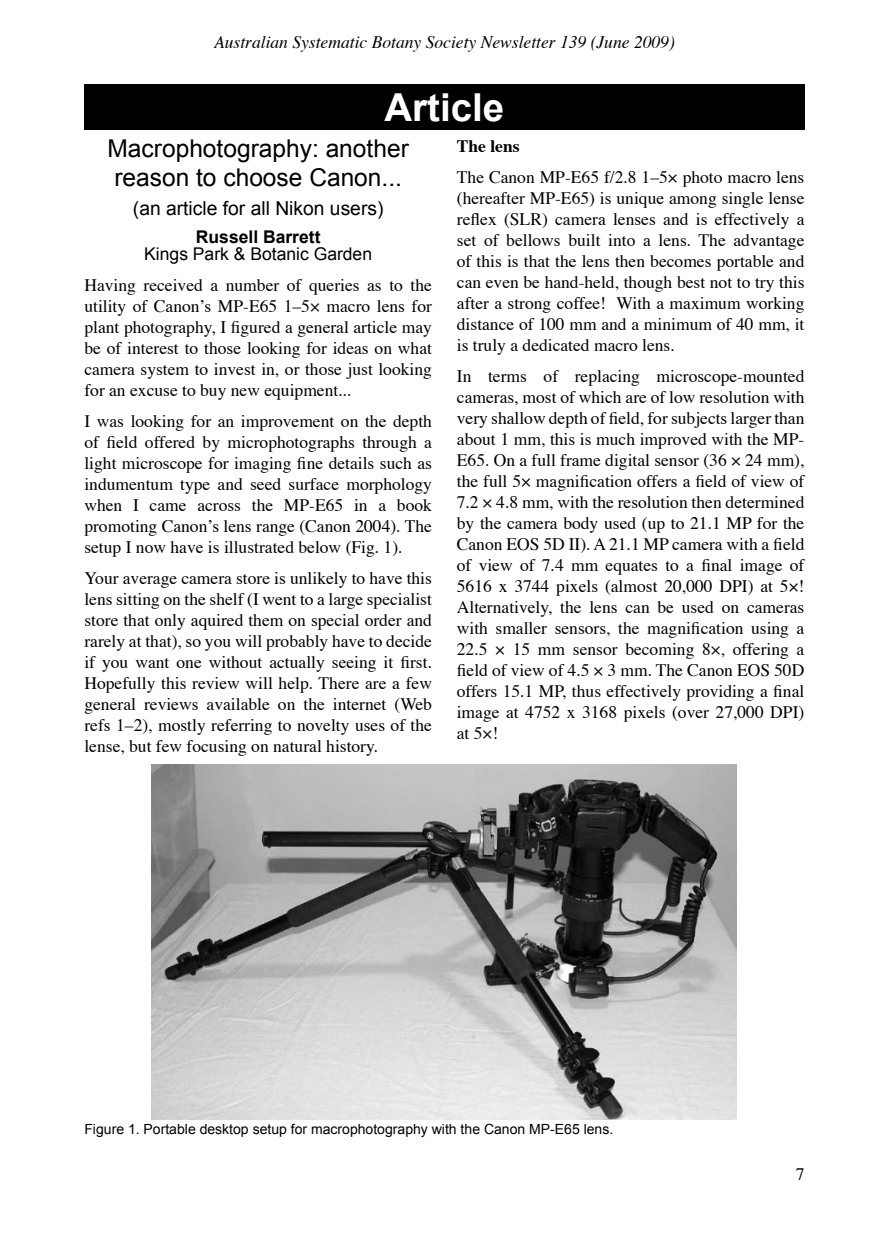
<style>
.page{position:relative;width:874px;height:1241px;background:#fff}
.page>*{position:absolute;margin:0;border:0;box-sizing:border-box;transform-origin:0 0}
.t1{font:700 38.5px "Arial";color:#fff}
.t2{font:24.5px/29.4px "Arial";color:#000}
.t3{font:19.25px "Arial";color:#000}
.t4{font:17.5px/21px "Times";color:#000;text-align:justify}
.t5{font:italic 17.5px "Times";color:#000}
.t6{font:17.5px "Arial";color:#000}
.t7{font:700 17.5px "Arial";color:#000}
.t8{font:700 17.5px "Times";color:#000}
.t9{font:14px "Arial";color:#000}
</style>
<div class="page">
<div style="left:84px;top:84px;width:720px;height:45px;background:#000"></div>
<img style="left:151px;top:764px;width:585px;height:355px">
<p class="t5" style="left:214px;top:26px;width:462px">Australian Systematic Botany Society Newsletter 139 (June 2009)</p>
<h1 class="t1" style="left:384px;top:82px;width:121px">Article</h1>
<h2 class="t2" style="left:107px;top:133px;width:302px">Macrophotography: another reason to choose Canon...</h2>
<p class="t3" style="left:133px;top:196px;width:252px">(an article for all Nikon users)</p>
<p class="t7" style="left:196px;top:225px;width:126px">Russell Barrett</p>
<p class="t6" style="left:144px;top:243px;width:229px">Kings Park &amp; Botanic Garden</p>
<p class="t4" style="left:84px;top:273px;width:349px">Having received a number of queries as to the utility of Canon’s MP-E65 1–5× macro lens for plant photography, I figured a general article may be of interest to those looking for ideas on what camera system to invest in, or those just looking for an excuse to buy new equipment...</p>
<p class="t4" style="left:84px;top:409px;width:349px">I was looking for an improvement on the depth of field offered by microphotographs through a light microscope for imaging fine details such as indumentum type and seed surface morphology when I came across the MP-E65 in a book promoting Canon’s lens range (Canon 2004). The setup I now have is illustrated below (Fig. 1).</p>
<p class="t4" style="left:84px;top:566px;width:349px">Your average camera store is unlikely to have this lens sitting on the shelf (I went to a large specialist store that only aquired them on special order and rarely at that), so you will probably have to decide if you want one without actually seeing it first.<br>Hopefully this review will help. There are a few general reviews available on the internet (Web refs 1–2), mostly referring to novelty uses of the lense, but few focusing on natural history.</p>
<p class="t8" style="left:456px;top:129px;width:64px">The lens</p>
<p class="t4" style="left:456px;top:165px;width:349px">The Canon MP-E65 f/2.8 1–5× photo macro lens (hereafter MP-E65) is unique among single lense reflex (SLR) camera lenses and is effectively a set of bellows built into a lens. The advantage of this is that the lens then becomes portable and can even be hand-held, though best not to try this after a strong coffee! With a maximum working distance of 100 mm and a minimum of 40 mm, it is truly a dedicated macro lens.</p>
<p class="t4" style="left:456px;top:364px;width:349px">In terms of replacing microscope-mounted cameras, most of which are of low resolution with very shallow depth of field, for subjects larger than about 1 mm, this is much improved with the MP-E65. On a full frame digital sensor (36 × 24 mm), the full 5× magnification offers a field of view of 7.2 × 4.8 mm, with the resolution then determined by the camera body used (up to 21.1 MP for the Canon EOS 5D II). A 21.1 MP camera with a field of view of 7.4 mm equates to a final image of 5616 x 3744 pixels (almost 20,000 DPI) at 5×!<br>Alternatively, the lens can be used on cameras with smaller sensors, the magnification using a 22.5 × 15 mm sensor becoming 8×, offering a field of view of 4.5 × 3 mm. The Canon EOS 50D offers 15.1 MP, thus effectively providing a final image at 4752 x 3168 pixels (over 27,000 DPI) at 5×!</p>
<p class="t9" style="left:84px;top:1119px;width:530px">Figure 1. Portable desktop setup for macrophotography with the Canon MP-E65 lens.</p>
<p class="t4" style="left:795px;top:1161px;width:10px">7</p>
</div>
